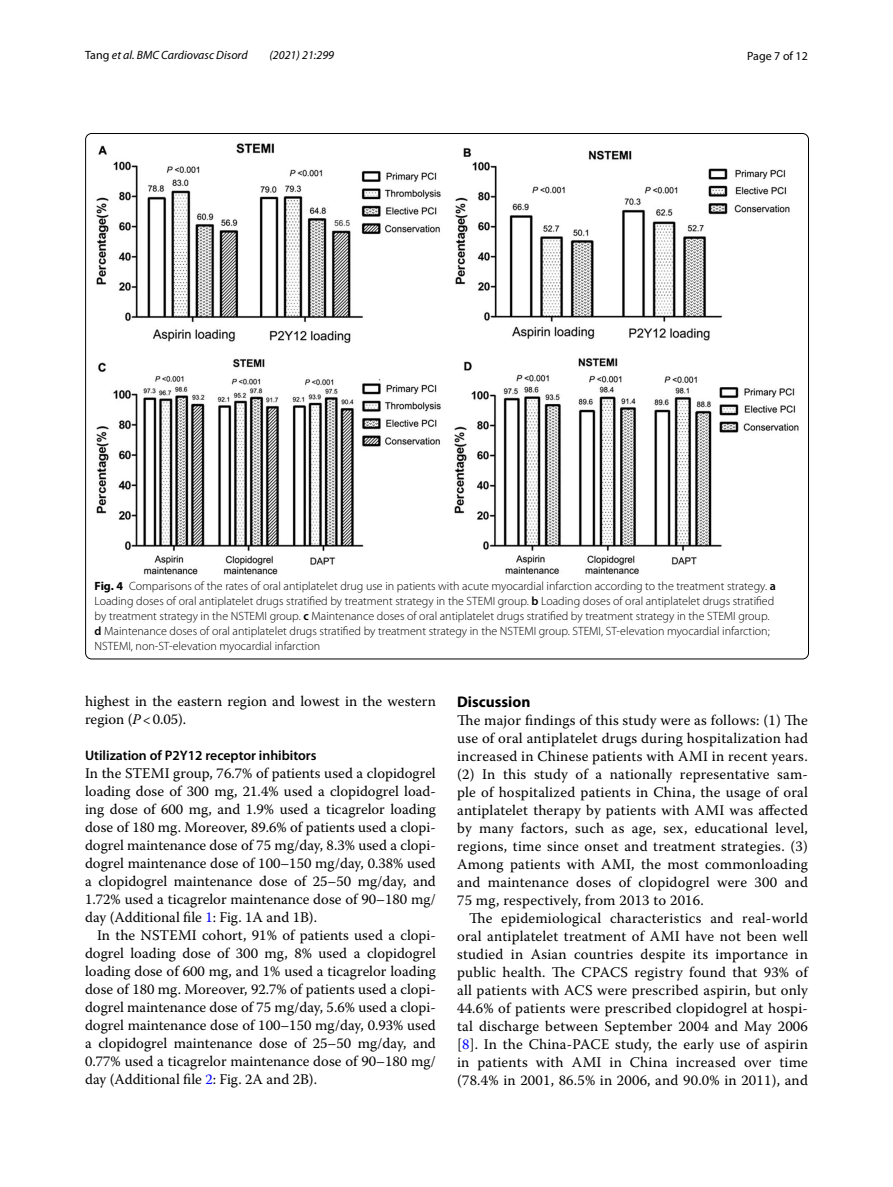
<style>
.page{position:relative;width:893px;height:1187px;background:#fff}
.page>*{position:absolute;margin:0;border:0;box-sizing:border-box;transform-origin:0 0}
.t1{font:700 15.45px "Myriad Pro";color:#000}
.t2{font:14.7px/18px "Warnock Pro";color:#000;text-align:justify}
.t3{font:600 13.8px "Myriad Pro";color:#000}
.t4{font:300 12px/15px "Myriad Pro";color:#000}
.t5{font:italic 12px "Myriad Pro";color:#000}
.t6{font:12px "Myriad Pro";color:#000}
.s1{font-style:normal}
.s2{font-weight:700}
.s3{font-weight:600}
.s4{font-style:italic}
.s5{color:#00f}
</style>
<div class="page">
<img style="left:96px;top:143px;width:703px;height:431px">
<p class="t5" style="left:85px;top:48px;width:164px"><span class="s1">Tang</span> et al. BMC Cardiovasc Disord</p>
<p class="t5" style="left:270px;top:48px;width:66px">(2021) 21:299</p>
<p class="t6" style="left:747px;top:48px;width:62px">Page 7 of 12</p>
<p class="t4" style="left:95px;top:578px;width:683px"><span class="s2">Fig. 4</span> Comparisons of the rates of oral antiplatelet drug use in patients with acute myocardial infarction according to the treatment strategy. <span class="s3">a </span>Loading doses of oral antiplatelet drugs stratified by treatment strategy in the STEMI group. <span class="s3">b</span> Loading doses of oral antiplatelet drugs stratified by treatment strategy in the NSTEMI group. <span class="s3">c</span> Maintenance doses of oral antiplatelet drugs stratified by treatment strategy in the STEMI group. <span class="s3">d</span> Maintenance doses of oral antiplatelet drugs stratified by treatment strategy in the NSTEMI group. STEMI, ST-elevation myocardial infarction; NSTEMI, non-ST-elevation myocardial infarction</p>
<p class="t2" style="left:85px;top:691px;width:352px">highest in the eastern region and lowest in the western region (<span class="s4">P</span>&lt;0.05).</p>
<p class="t3" style="left:85px;top:746px;width:233px">Utilization of P2Y12 receptor inhibitors</p>
<p class="t2" style="left:85px;top:763px;width:352px">In the STEMI group, 76.7% of patients used a clopidogrel loading dose of 300 mg, 21.4% used a clopidogrel load&shy;ing dose of 600 mg, and 1.9% used a ticagrelor loading dose of 180 mg. Moreover, 89.6% of patients used a clopi&shy;dogrel maintenance dose of 75 mg/day, 8.3% used a clopi&shy;dogrel maintenance dose of 100–150 mg/day, 0.38% used a clopidogrel maintenance dose of 25–50 mg/day, and 1.72% used a ticagrelor maintenance dose of 90–180 mg/ day (Additional file <span class="s5">1</span>: Fig. 1A and 1B).</p>
<p class="t2" style="left:85px;top:925px;width:352px;text-indent:12px">In the NSTEMI cohort, 91% of patients used a clopi&shy;dogrel loading dose of 300 mg, 8% used a clopidogrel loading dose of 600 mg, and 1% used a ticagrelor loading dose of 180 mg. Moreover, 92.7% of patients used a clopi&shy;dogrel maintenance dose of 75 mg/day, 5.6% used a clopi&shy;dogrel maintenance dose of 100–150 mg/day, 0.93% used a clopidogrel maintenance dose of 25–50 mg/day, and 0.77% used a ticagrelor maintenance dose of 90–180 mg/ day (Additional file <span class="s5">2</span>: Fig. 2A and 2B).</p>
<p class="t1" style="left:457px;top:691px;width:75px">Discussion</p>
<p class="t2" style="left:457px;top:710px;width:352px">The major findings of this study were as follows: (1) The use of oral antiplatelet drugs during hospitalization had increased in Chinese patients with AMI in recent years. (2) In this study of a nationally representative sam&shy;ple of hospitalized patients in China, the usage of oral antiplatelet therapy by patients with AMI was affected by many factors, such as age, sex, educational level, regions, time since onset and treatment strategies. (3)<br>Among patients with AMI, the most commonloading and maintenance doses of clopidogrel were 300 and 75 mg, respectively, from 2013 to 2016.</p>
<p class="t2" style="left:457px;top:908px;width:352px;text-indent:12px">The epidemiological characteristics and real-world oral antiplatelet treatment of AMI have not been well studied in Asian countries despite its importance in public health. The CPACS registry found that 93% of all patients with ACS were prescribed aspirin, but only 44.6% of patients were prescribed clopidogrel at hospi&shy;tal discharge between September 2004 and May 2006 [<span class="s5">8</span>]. In the China-PACE study, the early use of aspirin in patients with AMI in China increased over time (78.4% in 2001, 86.5% in 2006, and 90.0% in 2011), and</p>
</div>
